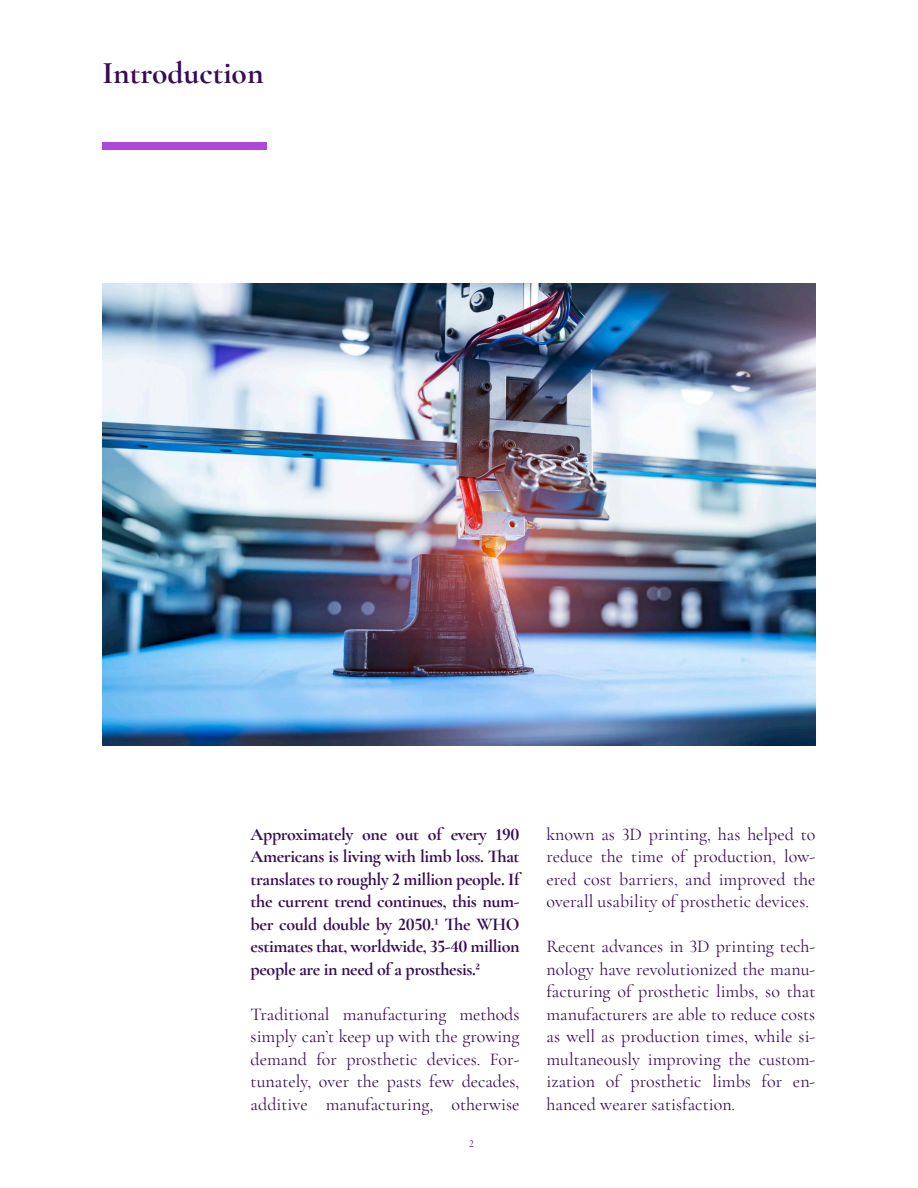
<style>
.page{position:relative;width:918px;height:1188px;background:#fff}
.page>*{position:absolute;margin:0;border:0;box-sizing:border-box;transform-origin:0 0}
.Headline_21_25_Left{font:700 31.5px "Cormorant Garamond";color:#380c55}
.Copy_Text_12_14_Full{font:18px/22.5px "Cormorant Garamond";color:#380c55;text-align:justify}
.Copy_Text_12_14_Full-2{font:700 18px/22.5px "Cormorant Garamond";letter-spacing:-.02em;color:#380c55;text-align:justify}
.t1{font:10.5px "Cormorant Garamond";color:#380c55}
</style>
<div class="page">
<img style="left:103px;top:284px;width:712px;height:461px">
<div style="left:103px;top:142px;width:164px;height:8px;background:#ae46d8"></div>
<p class="Headline_21_25_Left" style="left:103px;top:53px;width:163px">Introduction</p>
<p class="Copy_Text_12_14_Full-2" style="left:251px;top:823px;width:270px">Approximately one out of every 190<br>Americans is living with limb loss. That translates to roughly 2 million people. If the current trend continues, this num&shy;ber could double by 2050.1 The WHO estimates that, worldwide, 35-40 million people are in need of a prosthesis.2</p>
<p class="Copy_Text_12_14_Full" style="left:251px;top:1003px;width:271px">Traditional manufacturing methods simply can’t keep up with the growing demand for prosthetic devices. For&shy;tunately, over the pasts few decades, additive manufacturing, otherwise</p>
<p class="t1" style="left:469px;top:1138px;width:6px">2</p>
<p class="Copy_Text_12_14_Full" style="left:546px;top:823px;width:271px">known as 3D printing, has helped to reduce the time of production, low&shy;ered cost barriers, and improved the overall usability of prosthetic devices.</p>
<p class="Copy_Text_12_14_Full" style="left:546px;top:935px;width:270px">Recent advances in 3D printing tech&shy;nology have revolutionized the manu&shy;facturing of prosthetic limbs, so that manufacturers are able to reduce costs as well as production times, while si&shy;multaneously improving the custom&shy;ization of prosthetic limbs for en&shy;hanced wearer satisfaction.</p>
</div>
